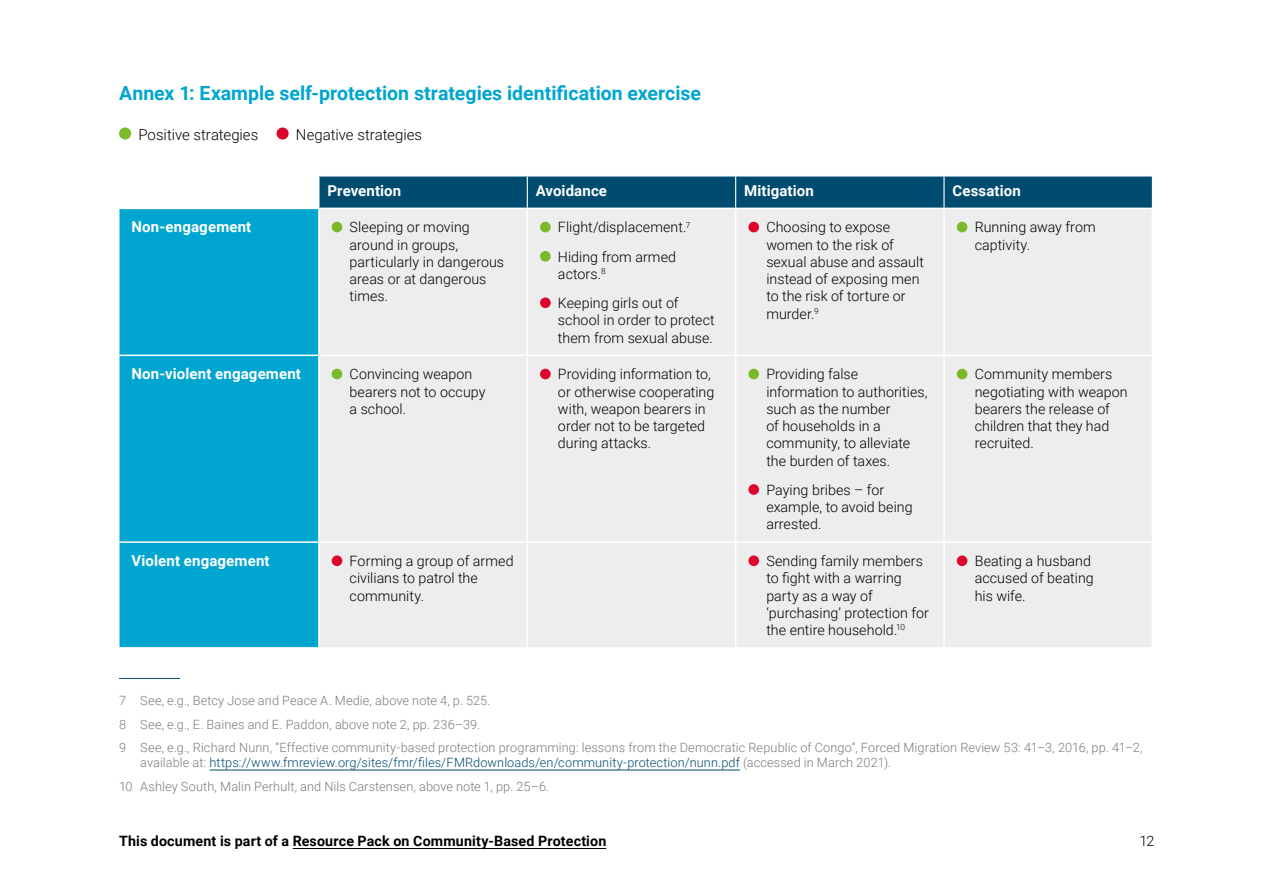
<style>
.page{position:relative;width:1263px;height:893px;background:#fff}
.page>*{position:absolute;margin:0;border:0;box-sizing:border-box;transform-origin:0 0}
.t1{font:700 19.5px "Roboto";color:#00a5d0}
.t2{font:700 15px "Roboto";letter-spacing:.01em;color:#fff}
.t3{font:300 15px "Roboto";color:#000}
.t4{font:300 14.25px/17.2px "Roboto";letter-spacing:.005em;color:#000}
.t5{font:700 14.25px "Roboto";letter-spacing:.01em;color:#000}
.t6{font:300 12.75px/23.5px "Roboto";letter-spacing:.01em;color:#7c7b7b}
.s1{color:#004b70}
</style>
<div class="page">
<div style="left:119px;top:127px;width:12px;height:13px;background:#7ab929;border-radius:50%"></div>
<div style="left:277px;top:127px;width:12px;height:13px;background:#dd052b;border-radius:50%"></div>
<div style="left:319px;top:177px;width:833px;height:31px;background:#004b70"></div>
<div style="left:119px;top:209px;width:199px;height:438px;background:#00a5d0"></div>
<div style="left:320px;top:209px;width:832px;height:438px;background:#ededed"></div>
<hr style="left:527px;top:177px;width:1px;height:31px;background:#fff">
<hr style="left:735px;top:177px;width:1px;height:31px;background:#fff">
<hr style="left:943px;top:177px;width:1px;height:31px;background:#fff">
<hr style="left:735px;top:209px;width:1px;height:146px;background:#fff">
<hr style="left:943px;top:209px;width:2px;height:146px;background:#fff">
<hr style="left:118px;top:355px;width:201px;height:1px;background:#fff">
<hr style="left:319px;top:355px;width:208px;height:1px;background:#fff">
<hr style="left:527px;top:355px;width:209px;height:1px;background:#fff">
<hr style="left:736px;top:355px;width:208px;height:1px;background:#fff">
<hr style="left:735px;top:356px;width:1px;height:185px;background:#fff">
<hr style="left:944px;top:355px;width:209px;height:1px;background:#fff">
<hr style="left:943px;top:356px;width:2px;height:185px;background:#fff">
<hr style="left:118px;top:541px;width:201px;height:2px;background:#fff">
<hr style="left:319px;top:541px;width:208px;height:2px;background:#fff">
<hr style="left:527px;top:541px;width:209px;height:2px;background:#fff">
<hr style="left:736px;top:541px;width:208px;height:2px;background:#fff">
<hr style="left:735px;top:543px;width:1px;height:104px;background:#fff">
<hr style="left:944px;top:541px;width:209px;height:2px;background:#fff">
<hr style="left:943px;top:543px;width:2px;height:104px;background:#fff">
<hr style="left:526px;top:209px;width:2px;height:146px;background:#fff">
<hr style="left:526px;top:356px;width:2px;height:185px;background:#fff">
<hr style="left:526px;top:543px;width:2px;height:104px;background:#fff">
<div style="left:332px;top:222px;width:10px;height:10px;background:#7ab929;border-radius:50%"></div>
<div style="left:540px;top:222px;width:11px;height:10px;background:#7ab929;border-radius:50%"></div>
<div style="left:540px;top:251px;width:11px;height:11px;background:#7ab929;border-radius:50%"></div>
<div style="left:540px;top:297px;width:11px;height:11px;background:#dd052b;border-radius:50%"></div>
<div style="left:748px;top:222px;width:11px;height:10px;background:#dd052b;border-radius:50%"></div>
<div style="left:957px;top:222px;width:10px;height:10px;background:#7ab929;border-radius:50%"></div>
<div style="left:332px;top:369px;width:10px;height:10px;background:#7ab929;border-radius:50%"></div>
<div style="left:540px;top:369px;width:11px;height:10px;background:#dd052b;border-radius:50%"></div>
<div style="left:748px;top:369px;width:11px;height:10px;background:#7ab929;border-radius:50%"></div>
<div style="left:748px;top:484px;width:11px;height:11px;background:#dd052b;border-radius:50%"></div>
<div style="left:957px;top:369px;width:10px;height:10px;background:#7ab929;border-radius:50%"></div>
<div style="left:332px;top:555px;width:10px;height:11px;background:#dd052b;border-radius:50%"></div>
<div style="left:748px;top:555px;width:11px;height:11px;background:#dd052b;border-radius:50%"></div>
<div style="left:957px;top:555px;width:10px;height:11px;background:#dd052b;border-radius:50%"></div>
<hr style="left:293px;top:848px;width:313px;height:1px;background:#000">
<hr style="left:119px;top:678px;width:417px;height:1px;background:#004b70">
<hr style="left:210px;top:770px;width:530px;height:1px;background:#004b70">
<div style="left:180px;top:672px;width:363px;height:13px;background:#fff"></div>
<h1 class="t1" style="left:119px;top:79px;width:583px">Annex 1: Example self-protection strategies identification exercise</h1>
<p class="t3" style="left:138px;top:124px;width:121px">Positive strategies</p>
<p class="t3" style="left:296px;top:124px;width:128px">Negative strategies</p>
<p class="t2" style="left:327px;top:180px;width:75px">Prevention</p>
<p class="t2" style="left:536px;top:180px;width:73px">Avoidance</p>
<p class="t2" style="left:744px;top:180px;width:71px">Mitigation</p>
<p class="t2" style="left:952px;top:180px;width:70px">Cessation</p>
<p class="t2" style="left:132px;top:217px;width:121px">Non-engagement</p>
<p class="t4" style="left:350px;top:218px;width:156px">Sleeping or moving around in groups, particularly in dangerous areas or at dangerous times.</p>
<p class="t4" style="left:558px;top:212px;width:134px;line-height:29.2px">Flight/displacement.<sup>7<br></sup>Hiding from armed</p>
<p class="t4" style="left:558px;top:259px;width:122px;line-height:29.2px">actors.<sup>8<br></sup>Keeping girls out of</p>
<p class="t4" style="left:558px;top:311px;width:158px">school in order to protect them from sexual abuse.</p>
<p class="t4" style="left:766px;top:218px;width:159px">Choosing to expose women to the risk of sexual abuse and assault instead of exposing men to the risk of torture or murder.<sup>9</sup></p>
<p class="t4" style="left:975px;top:218px;width:123px">Running away from captivity.</p>
<p class="t2" style="left:131px;top:363px;width:171px">Non-violent engagement</p>
<p class="t4" style="left:350px;top:365px;width:137px">Convincing weapon bearers not to occupy a school.</p>
<p class="t4" style="left:558px;top:365px;width:158px">Providing information to, or otherwise cooperating with, weapon bearers in order not to be targeted during attacks.</p>
<p class="t4" style="left:766px;top:365px;width:163px">Providing false information to authorities, such as the number<br>of households in a community, to alleviate the burden of taxes.</p>
<p class="t4" style="left:766px;top:481px;width:148px">Paying bribes – for example, to avoid being arrested.</p>
<p class="t4" style="left:975px;top:365px;width:155px">Community members negotiating with weapon bearers the release of children that they had recruited.</p>
<p class="t2" style="left:131px;top:550px;width:140px">Violent engagement</p>
<p class="t4" style="left:350px;top:552px;width:165px">Forming a group of armed civilians to patrol the community.</p>
<p class="t4" style="left:766px;top:552px;width:164px">Sending family members to fight with a warring party as a way of ‘purchasing’ protection for the entire household.<sup>10</sup></p>
<p class="t4" style="left:975px;top:552px;width:121px">Beating a husband accused of beating his wife.</p>
<p class="t6" style="left:119px;top:688px;width:1025px">7 See, e.g., Betcy Jose and Peace A. Medie, above note 4, p. 525.<br>8 See, e.g., E. Baines and E. Paddon, above note 2, pp. 236–39.<br>9 See, e.g., Richard Nunn, “Effective community-based protection programming: lessons from the Democratic Republic of Congo”, Forced Migration Review 53: 41–3, 2016, pp. 41–2,</p>
<p class="t6" style="left:119px;top:750px;width:774px;text-indent:21px">available at: <span class="s1">https://www.fmreview.org/sites/fmr/files/FMRdownloads/en/community-protection/nunn.pdf</span> (accessed in March 2021).<br>10 Ashley South, Malin Perhult, and Nils Carstensen, above note 1, pp. 25–6.</p>
<p class="t5" style="left:119px;top:831px;width:489px">This document is part of a Resource Pack on Community-Based Protection</p>
<p class="t4" style="left:1139px;top:832px;width:16px">12</p>
</div>
